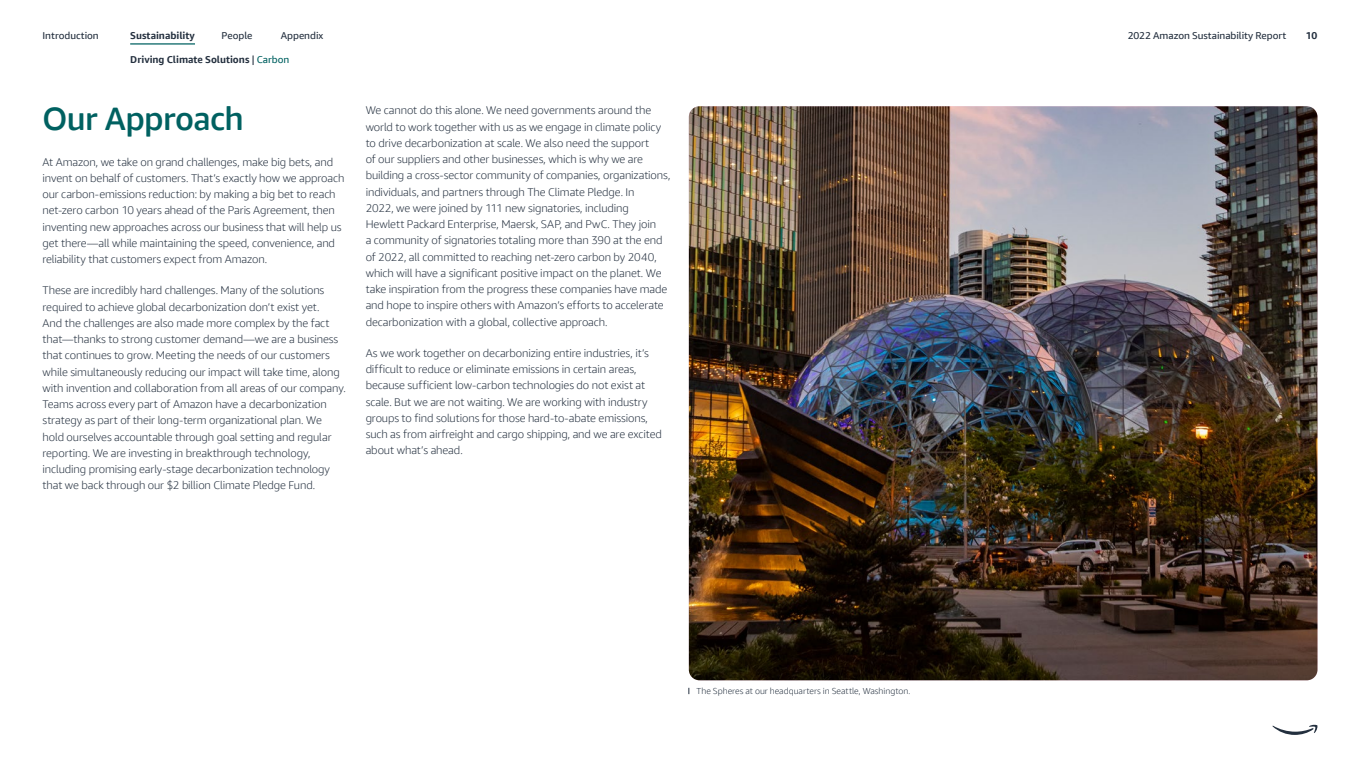
<style>
.page{position:relative;width:1360px;height:765px;background:#fff}
.page>*{position:absolute;margin:0;border:0;box-sizing:border-box;transform-origin:0 0}
.t1{font:500 32.5px "Amazon Ember Display";letter-spacing:-.02em;color:#006161}
.t2{font:300 11.25px/16.2px "Amazon Ember Display";letter-spacing:-.01em;color:#232f3e}
.t3{font:10px "Amazon Ember Display";color:#232f3e}
.t4{font:700 10px "Amazon Ember Display";letter-spacing:-.005em;color:#232f3e}
.t5{font:300 8.75px "Amazon Ember Display";color:#232f3e}
.s1{font-weight:400;color:#006161}
</style>
<div class="page">
<img style="left:689px;top:106px;width:628px;height:574px">
<svg style="left:1272px;top:724px;width:46px;height:11px"></svg>
<hr style="left:130px;top:43px;width:65px;height:2px;background:#006161">
<p class="t3" style="left:43px;top:29px;width:58px">Introduction</p>
<p class="t4" style="left:130px;top:29px;width:66px">Sustainability</p>
<p class="t4" style="left:130px;top:53px;width:161px">Driving Climate Solutions <span class="s1">Carbon</span></p>
<p class="t3" style="left:222px;top:29px;width:32px">People</p>
<p class="t3" style="left:281px;top:29px;width:44px">Appendix</p>
<p class="t3" style="left:252px;top:53px;width:4px">|</p>
<p class="t3" style="left:1128px;top:29px;width:160px">2022 Amazon Sustainability Report</p>
<p class="t4" style="left:1306px;top:29px;width:13px">10</p>
<h5 class="t1" style="left:43px;top:98px;width:203px">Our Approach</h5>
<p class="t2" style="left:43px;top:154px;width:304px">At Amazon, we take on grand challenges, make big bets, and invent on behalf of customers. That’s exactly how we approach our carbon-emissions reduction: by making a big bet to reach net-zero carbon 10 years ahead of the Paris Agreement, then inventing new approaches across our business that will help us get there—all while maintaining the speed, convenience, and reliability that customers expect from Amazon.</p>
<p class="t2" style="left:43px;top:282px;width:305px">These are incredibly hard challenges. Many of the solutions required to achieve global decarbonization don’t exist yet.<br>And the challenges are also made more complex by the fact that—thanks to strong customer demand—we are a business that continues to grow. Meeting the needs of our customers while simultaneously reducing our impact will take time, along with invention and collaboration from all areas of our company.<br>Teams across every part of Amazon have a decarbonization strategy as part of their long-term organizational plan. We hold ourselves accountable through goal setting and regular reporting. We are investing in breakthrough technology, including promising early-stage decarbonization technology that we back through our $2 billion Climate Pledge Fund.</p>
<p class="t2" style="left:366px;top:102px;width:306px">We cannot do this alone. We need governments around the world to work together with us as we engage in climate policy to drive decarbonization at scale. We also need the support<br>of our suppliers and other businesses, which is why we are building a cross-sector community of companies, organizations, individuals, and partners through The Climate Pledge. In<br>2022, we were joined by 111 new signatories, including<br>Hewlett Packard Enterprise, Maersk, SAP, and PwC. They join<br>a community of signatories totaling more than 390 at the end of 2022, all committed to reaching net-zero carbon by 2040, which will have a significant positive impact on the planet. We take inspiration from the progress these companies have made and hope to inspire others with Amazon’s efforts to accelerate decarbonization with a global, collective approach.</p>
<p class="t2" style="left:366px;top:345px;width:298px">As we work together on decarbonizing entire industries, it’s difficult to reduce or eliminate emissions in certain areas, because sufficient low-carbon technologies do not exist at scale. But we are not waiting. We are working with industry groups to find solutions for those hard-to-abate emissions, such as from airfreight and cargo shipping, and we are excited about what’s ahead.</p>
<p class="t5" style="left:696px;top:686px;width:216px">The Spheres at our headquarters in Seattle, Washington.</p>
</div>
